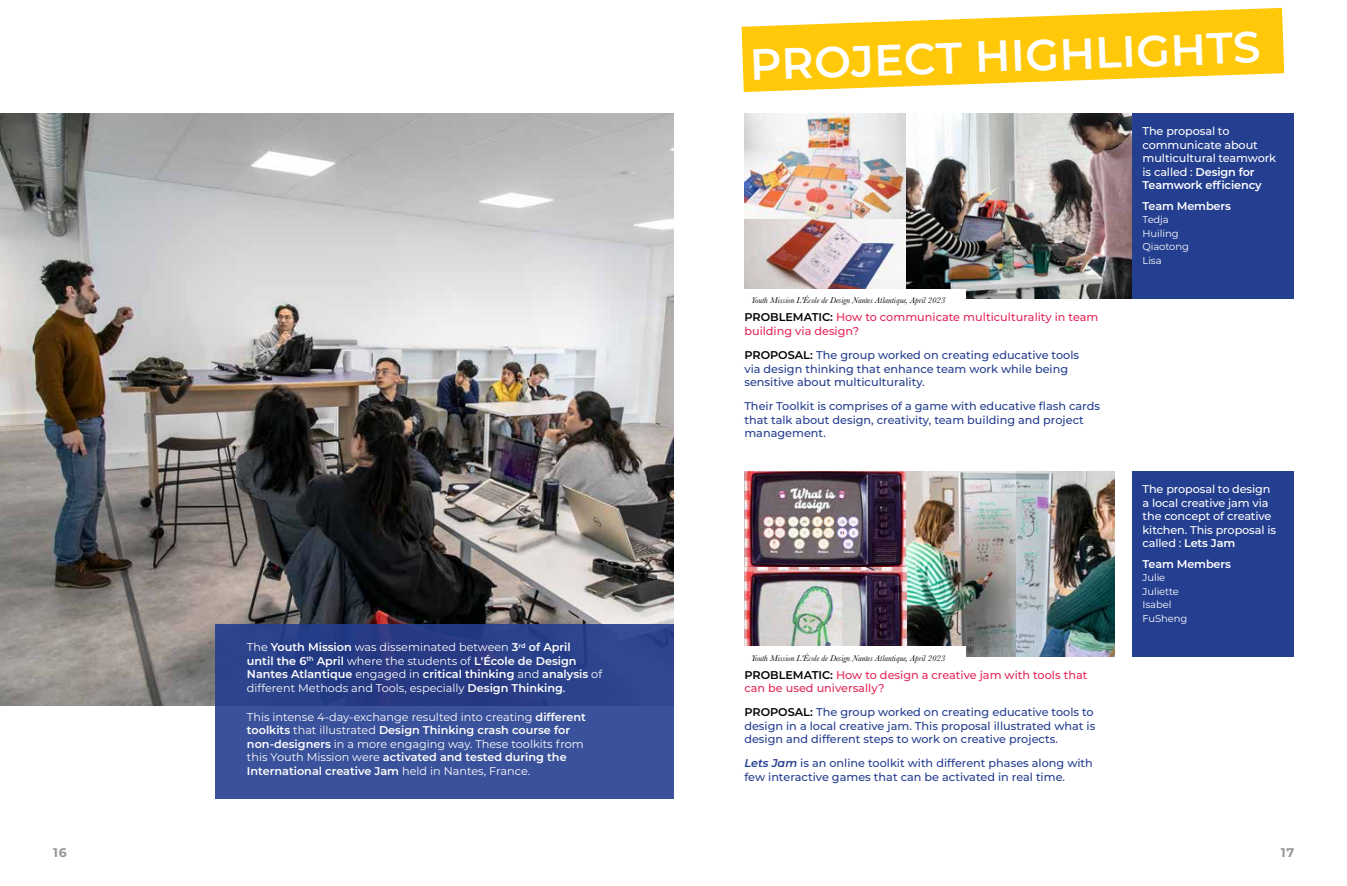
<style>
.page{position:relative;width:1347px;height:886px;background:#fff}
.page>*{position:absolute;margin:0;border:0;box-sizing:border-box;transform-origin:0 0}
.t1{font:600 43.75px "Montserrat";color:#fff}
.t2{font:700 12.5px "Montserrat";color:#939598}
.t3{font:500 11.25px/13.5px "Montserrat";color:#243e90}
.t4{font:11.25px/13.5px "Montserrat";color:#fff}
.t5{font:600 11.25px/13.5px "Montserrat";color:#fff}
.t6{font:500 11.25px/13.5px "Montserrat";letter-spacing:-.01em;color:#fff}
.t7{font:500 11.25px/13.5px "Montserrat";color:#e42858}
.t8{font:10px/13.5px "Montserrat";letter-spacing:-.01em;color:#fff}
.t9{font:italic 8.75px "Baskerville";color:#000}
.s1{font-weight:400}
.s2{font-weight:500}
.s3{font-weight:600}
.s4{font-weight:600;color:#000}
.s5{font-weight:600;font-style:italic}
</style>
<div class="page">
<img style="left:744px;top:114px;width:162px;height:175px">
<img style="left:0;top:113px;width:673px;height:592px">
<div style="left:215px;top:625px;width:458px;height:174px;background:linear-gradient(to bottom,#263b85,#3e56a0)"></div>
<div style="left:1131px;top:114px;width:162px;height:185px;background:#243e90"></div>
<div style="left:1131px;top:472px;width:162px;height:185px;background:#243e90"></div>
<img style="left:744px;top:472px;width:162px;height:96px">
<svg style="left:741px;top:8px;width:543px;height:84px"></svg>
<img style="left:906px;top:114px;width:225px;height:185px">
<div style="left:744px;top:289px;width:222px;height:21px;background:#fff"></div>
<img style="left:906px;top:472px;width:208px;height:185px">
<img style="left:744px;top:568px;width:162px;height:78px">
<div style="left:744px;top:646px;width:221px;height:22px;background:#fff"></div>
<h1 class="t1" style="left:749px;top:34px;width:512px;rotate:-2deg">PROJECT HIGHLIGHTS</h1>
<p class="t5" style="left:247px;top:640px;width:357px"><span class="s1">The</span> Youth Mission <span class="s1">was disseminated between</span> 3<sup>rd</sup> of April<br>until the 6<sup>th</sup> April <span class="s1">where the students of</span> L'École de Design Nantes Atlantique <span class="s1">engaged in</span> critical thinking <span class="s1">and</span> analysis <span class="s1">of different Methods and Tools, especially</span> Design Thinking<span class="s2">.</span></p>
<p class="t4" style="left:247px;top:710px;width:340px">This intense 4-day-exchange resulted into creating <span class="s3">different toolkits</span> that illustrated <span class="s3">Design Thinking crash course for non-designers</span> in a more engaging way. These toolkits from this Youth Mission were <span class="s3">activated and tested during the International creative Jam</span> held in Nantes, France.</p>
<p class="t9" style="left:751px;top:295px;width:195px">Youth Mission L'École de Design Nantes Atlantique, April 2023</p>
<p class="t7" style="left:744px;top:310px;width:355px"><span class="s4">PROBLEMATIC:</span> How to communicate multiculturality in team building via design?</p>
<p class="t3" style="left:744px;top:348px;width:336px"><span class="s4">PROPOSAL:</span> The group worked on creating educative tools via design thinking that enhance team work while being sensitive about multiculturality.</p>
<p class="t3" style="left:744px;top:399px;width:357px">Their Toolkit is comprises of a game with educative flash cards that talk about design, creativity, team building and project management.</p>
<p class="t9" style="left:751px;top:652px;width:195px">Youth Mission L'École de Design Nantes Atlantique, April 2023</p>
<p class="t7" style="left:744px;top:667px;width:344px"><span class="s4">PROBLEMATIC:</span> How to design a creative jam with tools that can be used universally?</p>
<p class="t3" style="left:744px;top:705px;width:352px"><span class="s4">PROPOSAL:</span> The group worked on creating educative tools to design in a local creative jam. This proposal illustrated what is design and different steps to work on creative projects.</p>
<p class="t3" style="left:744px;top:756px;width:350px"><span class="s5">Lets Jam</span> is an online toolkit with different phases along with few interactive games that can be activated in real time.</p>
<p class="t6" style="left:1142px;top:124px;width:135px">The proposal to communicate about multicultural teamwork is called : <span class="s3">Design for<br>Teamwork efficiency</span></p>
<p class="t5" style="left:1142px;top:199px;width:90px">Team Members</p>
<p class="t8" style="left:1142px;top:213px;width:48px">Tedja<br>Huiling<br>Qiaotong<br>Lisa</p>
<p class="t6" style="left:1142px;top:482px;width:135px">The proposal to design a local creative jam via the concept of creative kitchen. This proposal is called : <span class="s3">Lets Jam</span></p>
<p class="t5" style="left:1142px;top:557px;width:90px">Team Members</p>
<p class="t8" style="left:1142px;top:571px;width:46px">Julie<br>Juliette<br>Isabel<br>FuSheng</p>
<p class="t2" style="left:53px;top:843px;width:15px">16</p>
<p class="t2" style="left:1280px;top:843px;width:15px">17</p>
</div>
